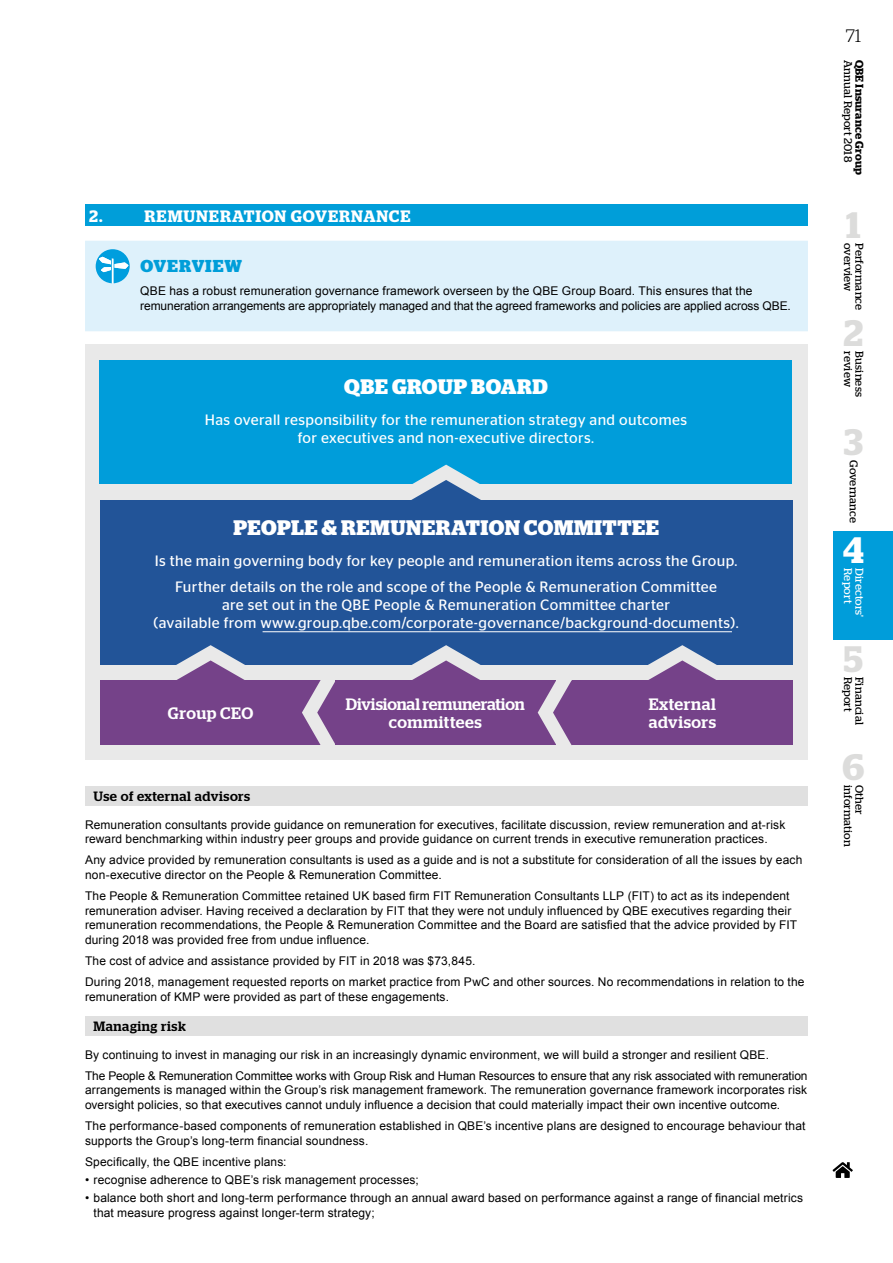
<style>
.page{position:relative;width:893px;height:1263px;background:#fff}
.page>*{position:absolute;margin:0;border:0;box-sizing:border-box;transform-origin:0 0}
.t1{font:600 36.75px "Stag";color:#dcdcdb}
.t2{font:600 36.75px "Stag";color:#fff}
.t3{font:700 21px "Stag";letter-spacing:.025em;color:#fff}
.t4{font:300 18px "Stag";color:#000}
.t5{font:700 17.25px "Stag";letter-spacing:.045em;color:#009ed9}
.t6{font:500 16.5px/18px "Stag";letter-spacing:-.005em;color:#fff;text-align:center}
.t7{font:600 16.5px "Stag";letter-spacing:.05em;color:#fff}
.t8{font:500 16.5px/18px "Stag";letter-spacing:.02em;color:#fff}
.t9{font:15px/18px "Stag Sans";letter-spacing:.025em;color:#fff;text-align:center}
.t10{font:500 13.5px "Stag";letter-spacing:.035em;color:#000}
.t11{font:12px/14.7px "Arial";letter-spacing:.01em;color:#000}
.t12{font:11.25px "Stag";letter-spacing:.015em;color:#000}
.t13{font:600 11.25px "Stag";letter-spacing:.015em;color:#000}
.t14{font:11.25px "Stag";letter-spacing:.01em;color:#fff}
</style>
<div class="page">
<div style="left:85px;top:204px;width:723px;height:22px;background:#009ed9"></div>
<div style="left:85px;top:241px;width:723px;height:90px;background:#def1fb"></div>
<svg style="left:96px;top:249px;width:34px;height:34px"></svg>
<div style="left:85px;top:344px;width:722px;height:416px;background:#e9e9e9"></div>
<div style="left:100px;top:360px;width:692px;height:124px;background:#009dda"></div>
<svg style="left:411px;top:465px;width:70px;height:35px"></svg>
<div style="left:100px;top:500px;width:692px;height:165px;background:#225498"></div>
<svg style="left:176px;top:645px;width:69px;height:35px"></svg>
<div style="left:100px;top:680px;width:221px;height:65px;background:#754289"></div>
<svg style="left:302px;top:645px;width:179px;height:100px"></svg>
<div style="left:336px;top:680px;width:220px;height:65px;background:#754289"></div>
<svg style="left:538px;top:645px;width:179px;height:100px"></svg>
<div style="left:572px;top:680px;width:221px;height:65px;background:#754289"></div>
<div style="left:85px;top:786px;width:723px;height:20px;background:#e0e0e0"></div>
<div style="left:85px;top:1016px;width:723px;height:19px;background:#e0e0e0"></div>
<div style="left:833px;top:531px;width:60px;height:109px;background:#009dda"></div>
<svg style="left:833px;top:1162px;width:20px;height:16px"></svg>
<hr style="left:263px;top:631px;width:469px;height:1px;background:#fff">
<h3 class="t7" style="left:89px;top:206px;width:15px">2.</h3>
<h3 class="t7" style="left:145px;top:206px;width:267px">REMUNERATION GOVERNANCE</h3>
<h3 class="t5" style="left:140px;top:255px;width:103px">OVERVIEW</h3>
<p class="t11" style="left:140px;top:283px;width:652px">QBE has a robust remuneration governance framework overseen by the QBE Group Board. This ensures that the remuneration arrangements are appropriately managed and that the agreed frameworks and policies are applied across QBE.</p>
<h2 class="t3" style="left:344px;top:375px;width:205px">QBE GROUP BOARD</h2>
<p class="t9" style="left:205px;top:411px;width:484px">Has overall responsibility for the remuneration strategy and outcomes for executives and non-executive directors.</p>
<h2 class="t3" style="left:233px;top:515px;width:427px">PEOPLE &amp; REMUNERATION COMMITTEE</h2>
<p class="t9" style="left:155px;top:547px;width:584px;line-height:26.5px">Is the main governing body for key people and remuneration items across the Group.<br>Further details on the role and scope of the People &amp; Remuneration Committee</p>
<p class="t9" style="left:154px;top:596px;width:586px">are set out in the QBE People &amp; Remuneration Committee charter<br>(available from www.group.qbe.com/corporate-governance/background-documents).</p>
<h3 class="t8" style="left:168px;top:704px;width:87px">Group CEO</h3>
<h3 class="t6" style="left:346px;top:695px;width:180px">Divisional remuneration committees</h3>
<h3 class="t8" style="left:649px;top:695px;width:69px">External advisors</h3>
<p class="t10" style="left:94px;top:789px;width:158px">Use of external advisors</p>
<p class="t11" style="left:85px;top:817px;width:702px">Remuneration consultants provide guidance on remuneration for executives, facilitate discussion, review remuneration and at-risk reward benchmarking within industry peer groups and provide guidance on current trends in executive remuneration practices.</p>
<p class="t11" style="left:85px;top:853px;width:719px">Any advice provided by remuneration consultants is used as a guide and is not a substitute for consideration of all the issues by each non-executive director on the People &amp; Remuneration Committee.</p>
<p class="t11" style="left:85px;top:888px;width:714px">The People &amp; Remuneration Committee retained UK based firm FIT Remuneration Consultants LLP (FIT) to act as its independent remuneration adviser. Having received a declaration by FIT that they were not unduly influenced by QBE executives regarding their remuneration recommendations, the People &amp; Remuneration Committee and the Board are satisfied that the advice provided by FIT during 2018 was provided free from undue influence.</p>
<p class="t11" style="left:85px;top:950px;width:721px;line-height:21px">The cost of advice and assistance provided by FIT in 2018 was $73,845.<br>During 2018, management requested reports on market practice from PwC and other sources. No recommendations in relation to the</p>
<p class="t11" style="left:85px;top:989px;width:365px">remuneration of KMP were provided as part of these engagements.</p>
<p class="t10" style="left:94px;top:1018px;width:94px">Managing risk</p>
<p class="t11" style="left:85px;top:1044px;width:724px;line-height:21px">By continuing to invest in managing our risk in an increasingly dynamic environment, we will build a stronger and resilient QBE.<br>The People &amp; Remuneration Committee works with Group Risk and Human Resources to ensure that any risk associated with remuneration</p>
<p class="t11" style="left:85px;top:1083px;width:724px">arrangements is managed within the Group’s risk management framework. The remuneration governance framework incorporates risk oversight policies, so that executives cannot unduly influence a decision that could materially impact their own incentive outcome.</p>
<p class="t11" style="left:85px;top:1118px;width:722px">The performance-based components of remuneration established in QBE’s incentive plans are designed to encourage behaviour that supports the Group’s long-term financial soundness.</p>
<p class="t11" style="left:85px;top:1154px;width:203px">Specifically, the QBE incentive plans:</p>
<p class="t11" style="left:85px;top:1172px;width:335px">• recognise adherence to QBE’s risk management processes;</p>
<p class="t11" style="left:94px;top:1190px;width:711px;text-indent:-9px">• balance both short and long-term performance through an annual award based on performance against a range of financial metrics that measure progress against longer-term strategy;</p>
<h3 class="t4" style="left:846px;top:26px;width:17px">71</h3>
<p class="t12" style="left:855px;top:60px;width:104px;rotate:90deg">Annual Report 2018</p>
<p class="t13" style="left:866px;top:60px;width:116px;rotate:90deg">QBE Insurance Group</p>
<h1 class="t1" style="left:846px;top:203px;width:16px">1</h1>
<p class="t12" style="left:866px;top:243px;width:69px;rotate:90deg">Performance</p>
<h1 class="t1" style="left:843px;top:312px;width:21px">2</h1>
<p class="t12" style="left:855px;top:351px;width:37px;rotate:90deg">review</p>
<p class="t12" style="left:866px;top:351px;width:47px;rotate:90deg">Business</p>
<h1 class="t1" style="left:844px;top:420px;width:21px">3</h1>
<p class="t12" style="left:860px;top:460px;width:65px;rotate:90deg">Governance</p>
<p class="t12" style="left:855px;top:243px;width:50px;rotate:90deg">overview</p>
<h1 class="t2" style="left:843px;top:529px;width:22px">4</h1>
<p class="t14" style="left:855px;top:568px;width:37px;rotate:90deg">Report</p>
<p class="t14" style="left:866px;top:568px;width:51px;rotate:90deg">Directors'</p>
<h1 class="t1" style="left:844px;top:637px;width:21px">5</h1>
<p class="t12" style="left:855px;top:676px;width:37px;rotate:90deg">Report</p>
<p class="t12" style="left:866px;top:676px;width:50px;rotate:90deg">Financial</p>
<h1 class="t1" style="left:842px;top:745px;width:23px">6</h1>
<p class="t12" style="left:855px;top:785px;width:63px;rotate:90deg">information</p>
<p class="t12" style="left:866px;top:785px;width:31px;rotate:90deg">Other</p>
</div>
